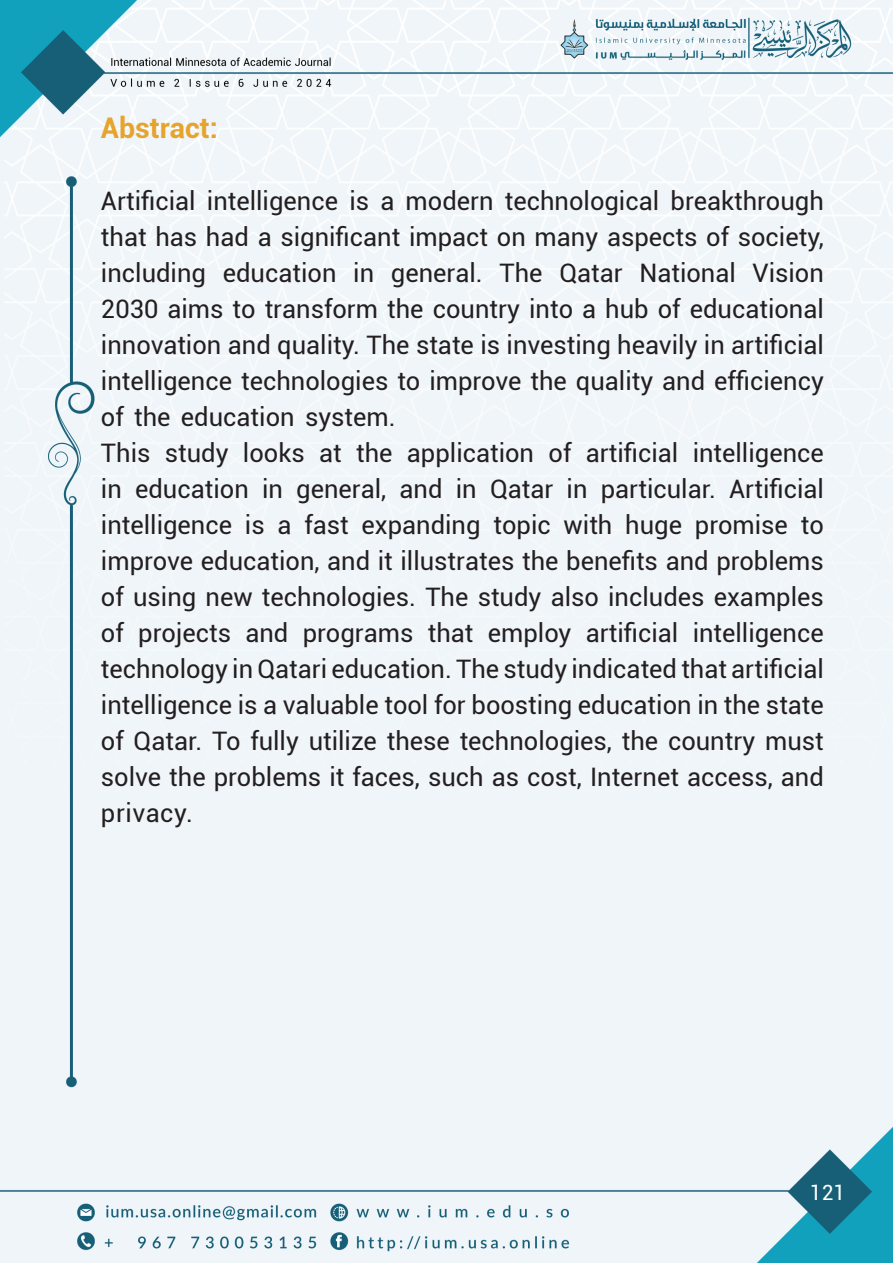
<style>
.page{position:relative;width:893px;height:1263px;background:#eff5f9}
.page>*{position:absolute;margin:0;border:0;box-sizing:border-box;transform-origin:0 0}
.t1{font:700 28.5px "Roboto";color:#e6a42e}
.t2{font:25.5px/36px "Roboto";color:#231f20}
.t3{font:21px "Roboto";color:#fff}
</style>
<div class="page">
<p class="t1" style="left:101px;top:108px;width:118px">Abstract:</p>
<p class="t2" style="left:101px;top:182px;width:724px;text-align:right">Artificial intelligence is a modern technological breakthrough that has had a significant impact on many aspects of society,<br>Vision</p>
<p class="t2" style="left:101px;top:254px;width:724px">including<br>2030 aims to transform the country into a hub of educational innovation and quality. The state is investing heavily in artificial intelligence technologies to improve the quality and efficiency of the education system.</p>
<p class="t2" style="left:693px;top:434px;width:133px">intelligence</p>
<p class="t2" style="left:223px;top:254px;width:115px">education</p>
<p class="t2" style="left:353px;top:254px;width:22px">in</p>
<p class="t2" style="left:391px;top:254px;width:93px">general.</p>
<p class="t2" style="left:499px;top:254px;width:45px">The</p>
<p class="t2" style="left:639px;top:254px;width:98px">National</p>
<p class="t2" style="left:559px;top:254px;width:65px">Qatar</p>
<p class="t2" style="left:548px;top:434px;width:24px">of</p>
<p class="t2" style="left:586px;top:434px;width:94px">artificial</p>
<p class="t2" style="left:101px;top:434px;width:51px">This</p>
<p class="t2" style="left:165px;top:434px;width:65px">study</p>
<p class="t2" style="left:243px;top:434px;width:63px">looks</p>
<p class="t2" style="left:356px;top:434px;width:38px">the</p>
<p class="t2" style="left:407px;top:434px;width:129px">application</p>
<p class="t2" style="left:319px;top:434px;width:24px">at</p>
<p class="t2" style="left:101px;top:470px;width:22px">in</p>
<p class="t2" style="left:135px;top:470px;width:115px">education</p>
<p class="t2" style="left:262px;top:470px;width:22px">in</p>
<p class="t2" style="left:296px;top:470px;width:92px">general,</p>
<p class="t2" style="left:400px;top:470px;width:44px">and</p>
<p class="t2" style="left:456px;top:470px;width:22px">in</p>
<p class="t2" style="left:490px;top:470px;width:65px">Qatar</p>
<p class="t2" style="left:567px;top:470px;width:22px">in</p>
<p class="t2" style="left:601px;top:470px;width:117px">particular.</p>
<p class="t2" style="left:729px;top:470px;width:96px">Artificial</p>
<p class="t2" style="left:304px;top:506px;width:46px">fast</p>
<p class="t2" style="left:101px;top:506px;width:133px">intelligence</p>
<p class="t2" style="left:101px;top:542px;width:724px">improve education, and it illustrates the benefits and problems</p>
<p class="t2" style="left:101px;top:578px;width:724px">of using new technologies. The study also includes examples</p>
<p class="t2" style="left:693px;top:614px;width:133px">intelligence</p>
<p class="t2" style="left:245px;top:506px;width:21px">is</p>
<p class="t2" style="left:362px;top:506px;width:121px">expanding</p>
<p class="t2" style="left:493px;top:506px;width:59px">topic</p>
<p class="t2" style="left:564px;top:506px;width:50px">with</p>
<p class="t2" style="left:625px;top:506px;width:58px">huge</p>
<p class="t2" style="left:695px;top:506px;width:95px">promise</p>
<p class="t2" style="left:801px;top:506px;width:25px">to</p>
<p class="t2" style="left:278px;top:506px;width:16px">a</p>
<p class="t2" style="left:101px;top:614px;width:724px">of<br>technology in Qatari education. The study indicated that artificial intelligence is a valuable tool for boosting education in the state of Qatar. To fully utilize these technologies, the country must solve the problems it faces, such as cost, Internet access, and privacy.</p>
<p class="t2" style="left:586px;top:614px;width:94px">artificial</p>
<p class="t2" style="left:138px;top:614px;width:94px">projects</p>
<p class="t2" style="left:245px;top:614px;width:44px">and</p>
<p class="t2" style="left:428px;top:614px;width:47px">that</p>
<p class="t2" style="left:488px;top:614px;width:85px">employ</p>
<p class="t2" style="left:303px;top:614px;width:112px">programs</p>
<p class="t3" style="left:810px;top:1178px;width:37px">121</p>
</div>
